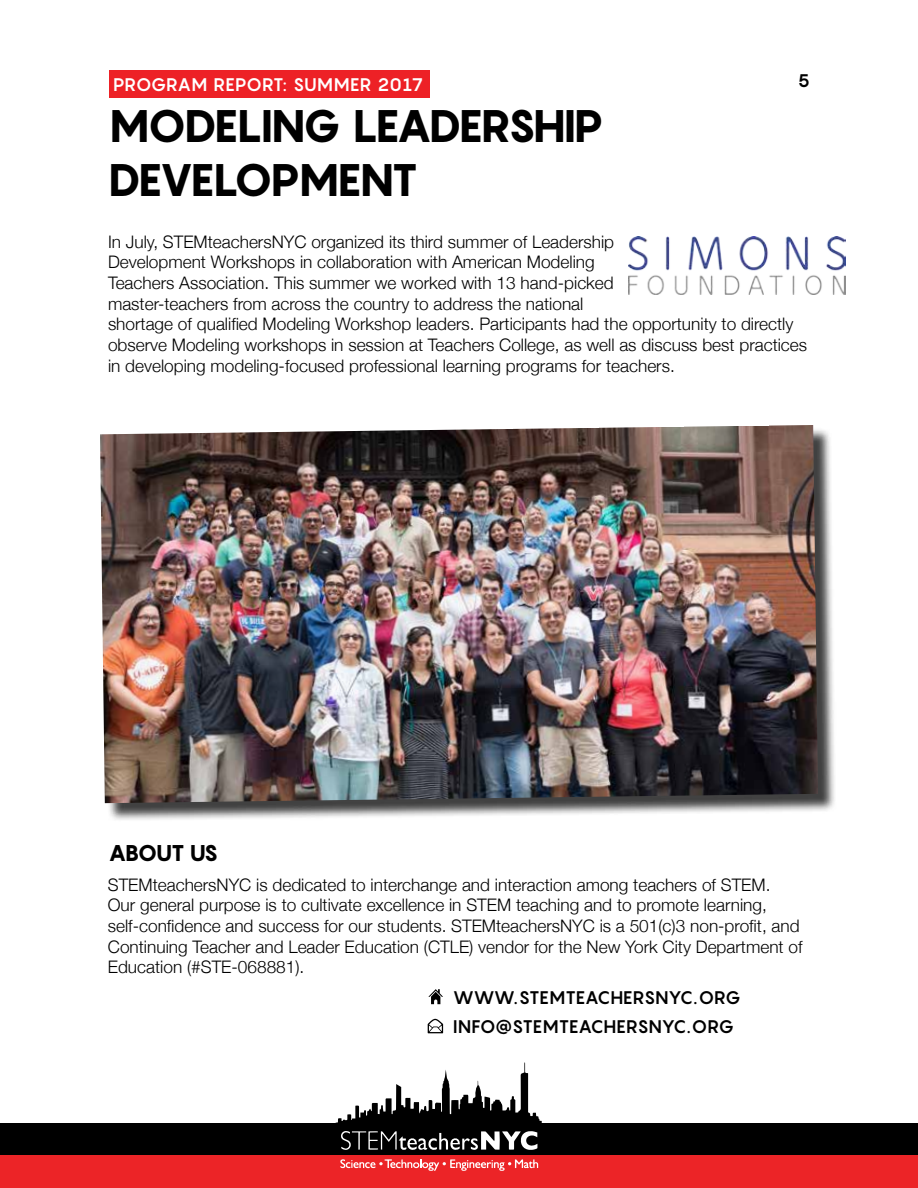
<style>
.page{position:relative;width:918px;height:1188px;background:#fff}
.page>*{position:absolute;margin:0;border:0;box-sizing:border-box;transform-origin:0 0}
.t1{font:800 45px/54px "Pangram";letter-spacing:-.055em;color:#000}
.t2{font:800 22.5px "Pangram";letter-spacing:-.07em;color:#000}
.t3{font:700 18px/28.5px "Pangram";letter-spacing:-.015em;color:#000}
.t4{font:700 18px "Pangram";color:#fff}
.t5{font:300 17.25px/20.7px "Helvetica Neue";color:#000}
</style>
<div class="page">
<div style="left:0;top:1123px;width:918px;height:41px;background:#000"></div>
<div style="left:0;top:1155px;width:918px;height:33px;background:#ec2427"></div>
<svg style="left:336px;top:1062px;width:206px;height:109px"></svg>
<div style="left:110px;top:70px;width:320px;height:28px;background:#ed2126"></div>
<div style="left:102px;top:427px;width:735px;height:394px;background:#000;opacity:.75"></div>
<img style="left:100px;top:425px;width:718px;height:378px">
<svg style="left:428px;top:989px;width:15px;height:15px"></svg>
<svg style="left:428px;top:1019px;width:15px;height:14px"></svg>
<img style="left:629px;top:236px;width:217px;height:59px">
<p class="t4" style="left:113px;top:73px;width:312px">PROGRAM REPORT: SUMMER 2017</p>
<p class="t3" style="left:798px;top:67px;width:14px">5</p>
<h1 class="t1" style="left:108px;top:98px;width:497px">MODELING LEADERSHIP<br>DEVELOPMENT</h1>
<p class="t5" style="left:108px;top:230px;width:701px">In July, STEMteachersNYC organized its third summer of Leadership<br>Development Workshops in collaboration with American Modeling<br>Teachers Association. This summer we worked with 13 hand-picked<br>master-teachers from across the country to address the national<br>shortage of qualified Modeling Workshop leaders. Participants had the opportunity to directly observe Modeling workshops in session at Teachers College, as well as discuss best practices in developing modeling-focused professional learning programs for teachers.</p>
<h2 class="t2" style="left:108px;top:838px;width:112px">ABOUT US</h2>
<p class="t5" style="left:108px;top:873px;width:696px">STEMteachersNYC is dedicated to interchange and interaction among teachers of STEM.<br>Our general purpose is to cultivate excellence in STEM teaching and to promote learning, self-confidence and success for our students. STEMteachersNYC is a 501(c)3 non-profit, and Continuing Teacher and Leader Education (CTLE) vendor for the New York City Department of Education (#STE-068881).</p>
<p class="t3" style="left:453px;top:984px;width:290px">WWW.STEMTEACHERSNYC.ORG<br>INFO@STEMTEACHERSNYC.ORG</p>
</div>
